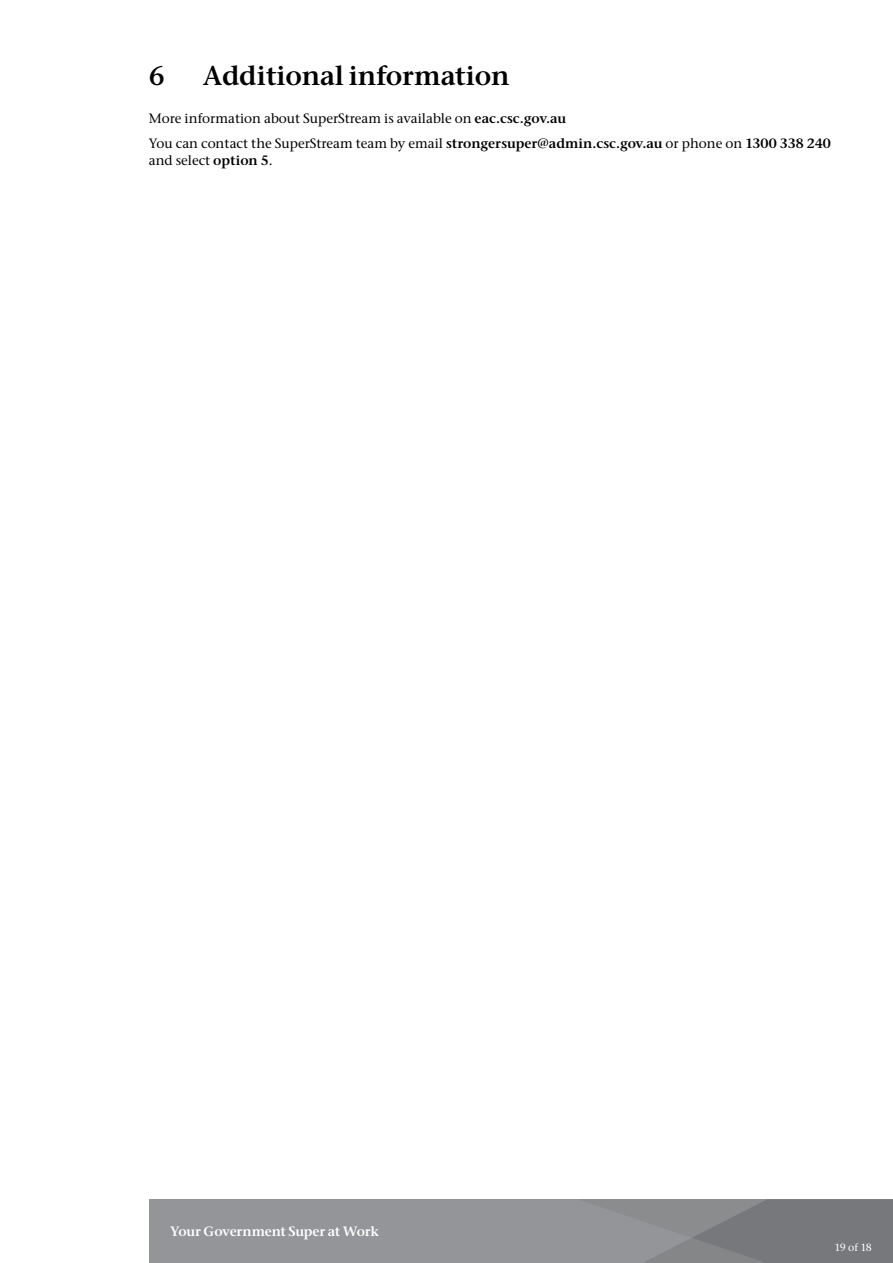
<style>
.page{position:relative;width:893px;height:1263px;background:#fff}
.page>*{position:absolute;margin:0;border:0;box-sizing:border-box;transform-origin:0 0}
.h1-2col{font:27px "Stone Serif ITC Semi";letter-spacing:-.01em;color:#000}
._03_Body{font:500 13.5px/16.5px "Stone Serif ITC";color:#000}
.t1{font:13.5px "Stone Serif ITC Semi";letter-spacing:-.02em;color:#fff}
.t2{font:500 10.5px "Stone Serif ITC";color:#fff}
.s1{font-family:"Stone Serif ITC Semi";font-weight:400}
</style>
<div class="page">
<div style="left:149px;top:1199px;width:744px;height:64px;background:#939598"></div>
<svg style="left:643px;top:1199px;width:250px;height:64px"></svg>
<p class="h1-2col" style="left:149px;top:59px;width:18px">6</p>
<p class="h1-2col" style="left:203px;top:59px;width:308px">Additional information</p>
<p class="_03_Body" style="left:149px;top:110px;width:419px">More information about SuperStream is available on <span class="s1">eac.csc.gov.au</span></p>
<p class="_03_Body" style="left:149px;top:135px;width:683px">You can contact the SuperStream team by email <span class="s1">strongersuper@admin.csc.gov.au</span> or phone on <span class="s1">1300 338 240 </span>and select <span class="s1">option 5</span>.</p>
<p class="t1" style="left:170px;top:1223px;width:210px">Your Government Super at Work</p>
<p class="t2" style="left:835px;top:1241px;width:39px">19 of 18</p>
</div>
